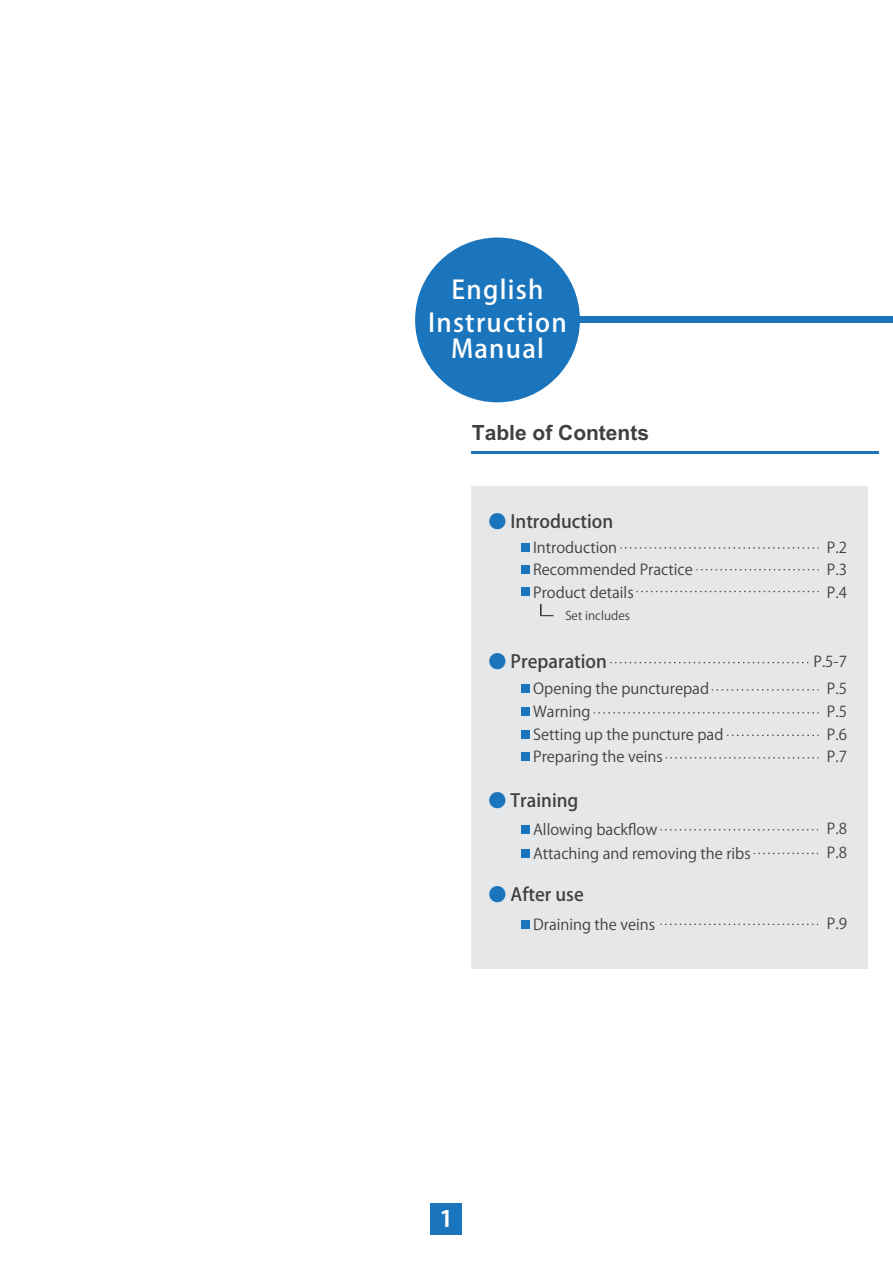
<style>
.page{position:relative;width:893px;height:1263px;background:#fff}
.page>*{position:absolute;margin:0;border:0;box-sizing:border-box;transform-origin:0 0}
.t1{font:25.5px/33px "Koz Go Pro Medium 90 msp RKSJ H";letter-spacing:.05em;color:#fff;text-align:center}
.t2{font:22.5px "Koz Go Pro Bold 90 msp RKSJ H";color:#fff}
.t3{font:700 21px "Arial";color:#404041}
.t4{font:18px "Koz Go Pro Medium 90 msp RKSJ H";color:#404041}
.t5{font:15px/22.2px "Koz Go Pr 6 N Regular 90 msp RKSJ H";color:#404041;text-align:justify}
.t6{font:12px "Koz Go Pr 6 N Regular 90 msp RKSJ H";color:#404041}
.s1{color:#1b75bc}
</style>
<div class="page">
<div style="left:471px;top:486px;width:397px;height:483px;background:#e6e7e8"></div>
<div style="left:429px;top:317px;width:464px;height:6px;background:#1b75bc"></div>
<hr style="left:471px;top:451px;width:408px;height:3px;background:#1b75bc">
<div style="left:415px;top:238px;width:165px;height:164px;background:#1b75bc;border-radius:50%"></div>
<svg style="left:540px;top:604px;width:13px;height:12px"></svg>
<div style="left:521px;top:544px;width:9px;height:8px;background:#1b75bc"></div>
<div style="left:521px;top:566px;width:9px;height:8px;background:#1b75bc"></div>
<div style="left:521px;top:587px;width:9px;height:9px;background:#1b75bc"></div>
<div style="left:521px;top:685px;width:9px;height:8px;background:#1b75bc"></div>
<div style="left:521px;top:826px;width:9px;height:8px;background:#1b75bc"></div>
<svg style="left:621px;top:547px;width:198px;height:2px"></svg>
<svg style="left:697px;top:569px;width:122px;height:1px"></svg>
<svg style="left:637px;top:591px;width:182px;height:1px"></svg>
<svg style="left:712px;top:689px;width:107px;height:2px"></svg>
<div style="left:521px;top:708px;width:9px;height:8px;background:#1b75bc"></div>
<svg style="left:594px;top:712px;width:225px;height:2px"></svg>
<div style="left:521px;top:730px;width:9px;height:8px;background:#1b75bc"></div>
<svg style="left:728px;top:735px;width:91px;height:1px"></svg>
<div style="left:521px;top:753px;width:9px;height:8px;background:#1b75bc"></div>
<svg style="left:666px;top:757px;width:153px;height:2px"></svg>
<svg style="left:611px;top:662px;width:197px;height:1px"></svg>
<svg style="left:661px;top:829px;width:157px;height:2px"></svg>
<div style="left:521px;top:920px;width:9px;height:9px;background:#1b75bc"></div>
<svg style="left:661px;top:924px;width:157px;height:1px"></svg>
<div style="left:521px;top:849px;width:9px;height:9px;background:#1b75bc"></div>
<svg style="left:754px;top:853px;width:64px;height:1px"></svg>
<div style="left:430px;top:1203px;width:32px;height:32px;background:#1b75bc"></div>
<h1 class="t1" style="left:428px;top:276px;width:140px">English<br>Instruction</h1>
<h1 class="t1" style="left:451px;top:335px;width:94px">Manual</h1>
<h3 class="t3" style="left:472px;top:421px;width:179px">Table of Contents</h3>
<p class="t4" style="left:488px;top:515px;width:126px"><span class="s1">●</span> Introduction</p>
<p class="t5" style="left:533px;top:538px;width:86px">Introduction</p>
<p class="t5" style="left:827px;top:538px;width:22px">P.2<br>P.3<br>P.4</p>
<p class="t5" style="left:533px;top:560px;width:161px">Recommended Practice<br>Product details</p>
<p class="t6" style="left:565px;top:611px;width:66px">Set includes</p>
<p class="t4" style="left:488px;top:655px;width:120px"><span class="s1">●</span> Preparation</p>
<p class="t5" style="left:533px;top:680px;width:177px">Opening the puncturepad</p>
<p class="t5" style="left:813px;top:653px;width:35px">P.5-7</p>
<p class="t5" style="left:827px;top:680px;width:22px">P.5</p>
<p class="t5" style="left:533px;top:703px;width:59px">Warning</p>
<p class="t5" style="left:827px;top:703px;width:22px">P.5</p>
<p class="t5" style="left:533px;top:725px;width:192px">Setting up the puncture pad</p>
<p class="t5" style="left:827px;top:725px;width:22px">P.6</p>
<p class="t5" style="left:533px;top:748px;width:131px">Preparing the veins</p>
<p class="t5" style="left:827px;top:748px;width:22px">P.7</p>
<p class="t4" style="left:488px;top:793px;width:91px"><span class="s1">●</span> Training</p>
<p class="t5" style="left:533px;top:820px;width:126px">Allowing backflow</p>
<p class="t5" style="left:827px;top:820px;width:22px">P.8</p>
<p class="t5" style="left:533px;top:844px;width:219px">Attaching and removing the ribs</p>
<p class="t5" style="left:827px;top:843px;width:22px">P.8</p>
<p class="t4" style="left:488px;top:888px;width:97px"><span class="s1">●</span> After use</p>
<p class="t5" style="left:533px;top:915px;width:124px">Draining the veins</p>
<h2 class="t2" style="left:440px;top:1210px;width:14px">1</h2>
<p class="t5" style="left:827px;top:914px;width:22px">P.9</p>
</div>
